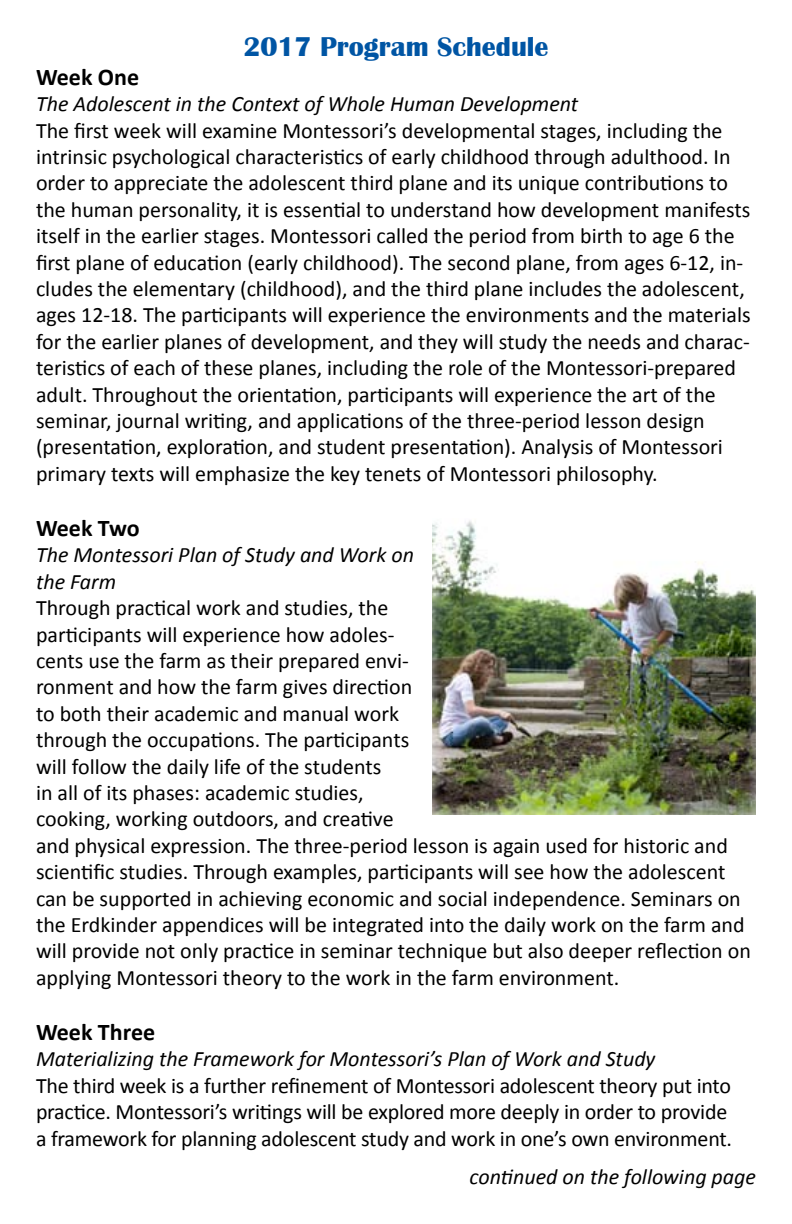
<style>
.page{position:relative;width:792px;height:1224px;background:#fff}
.page>*{position:absolute;margin:0;border:0;box-sizing:border-box;transform-origin:0 0}
.t1{font:700 28px "Britannic";color:#0055a4}
.t2{font:700 24px "Calibri";color:#000}
.t3{font:22px/26.4px "Calibri";color:#000}
.t4{font:italic 22px/26.4px "Calibri";color:#000}
</style>
<div class="page">
<div style="left:432px;top:516px;width:324px;height:298px;background:#fff;opacity:.75"></div>
<p class="t1" style="left:243px;top:31px;width:307px">2017 Program Schedule</p>
<p class="t2" style="left:36px;top:61px;width:105px">Week One</p>
<p class="t4" style="left:36px;top:90px;width:544px">The Adolescent in the Context of Whole Human Development</p>
<p class="t3" style="left:36px;top:117px;width:716px">The first week will examine Montessori’s developmental stages, including the intrinsic psychological characteristics of early childhood through adulthood. In order to appreciate the adolescent third plane and its unique contributions to the human personality, it is essential to understand how development manifests itself in the earlier stages. Montessori called the period from birth to age 6 the first plane of education (early childhood). The second plane, from ages 6-12, in&shy;cludes the elementary (childhood), and the third plane includes the adolescent, ages 12-18. The participants will experience the environments and the materials for the earlier planes of development, and they will study the needs and charac&shy;teristics of each of these planes, including the role of the Montessori-prepared adult. Throughout the orientation, participants will experience the art of the seminar, journal writing, and applications of the three-period lesson design (presentation, exploration, and student presentation). Analysis of Montessori primary texts will emphasize the key tenets of Montessori philosophy.</p>
<p class="t2" style="left:36px;top:513px;width:105px">Week Two</p>
<p class="t4" style="left:36px;top:541px;width:380px">The Montessori Plan of Study and Work on the Farm</p>
<p class="t3" style="left:36px;top:595px;width:716px">Through practical work and studies, the<br>participants will experience how adoles-<br>cents use the farm as their prepared envi-<br>ronment and how the farm gives direction<br>to both their academic and manual work<br>through the occupations. The participants<br>will follow the daily life of the students<br>in all of its phases: academic studies,<br>cooking, working outdoors, and creative<br>and physical expression. The three-period lesson is again used for historic and scientific studies. Through examples, participants will see how the adolescent can be supported in achieving economic and social independence. Seminars on the Erdkinder appendices will be integrated into the daily work on the farm and will provide not only practice in seminar technique but also deeper reflection on applying Montessori theory to the work in the farm environment.</p>
<p class="t2" style="left:36px;top:1017px;width:121px">Week Three</p>
<p class="t4" style="left:36px;top:1045px;width:621px">Materializing the Framework for Montessori’s Plan of Work and Study</p>
<p class="t3" style="left:36px;top:1072px;width:698px">The third week is a further refinement of Montessori adolescent theory put into practice. Montessori’s writings will be explored more deeply in order to provide a framework for planning adolescent study and work in one’s own environment.</p>
<p class="t4" style="left:469px;top:1163px;width:288px">continued on the following page</p>
</div>
